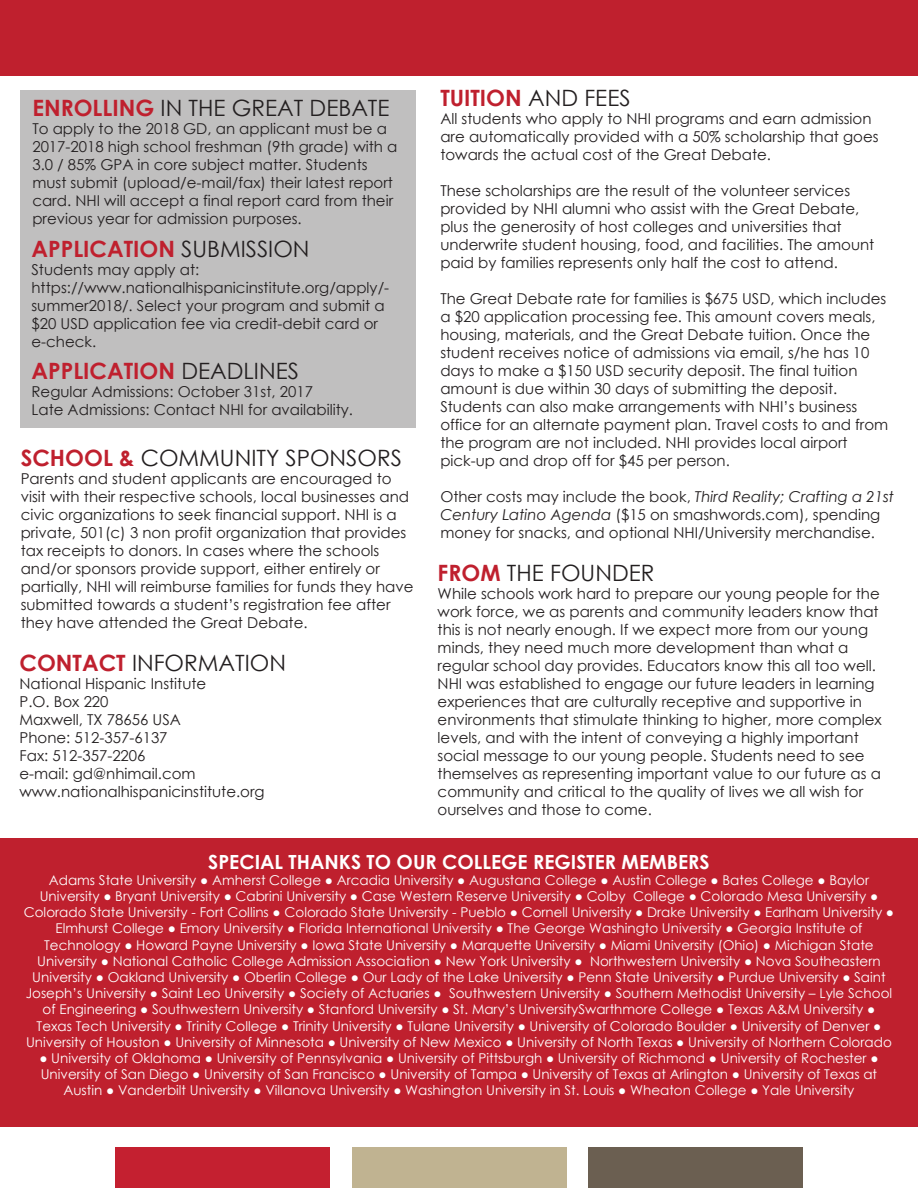
<style>
.page{position:relative;width:918px;height:1188px;background:#fff}
.page>*{position:absolute;margin:0;border:0;box-sizing:border-box;transform-origin:0 0}
.t1{font:22.5px "Century Gothic";color:#231f20}
.t2{font:700 22.5px "Century Gothic";color:#bf202e}
.t3{font:700 19.5px "Century Gothic";color:#fff}
.t4{font:15px/18px "Century Gothic";color:#231f20}
.t5{font:13.5px/16.2px "Century Gothic";color:#fff;text-align:center}
.s1{font-weight:400;color:#231f20}
.s2{font-style:italic}
.s3{font-weight:700;color:#bf202e}
</style>
<div class="page">
<div style="left:0;top:0;width:918px;height:75px;background:#bf202e"></div>
<div style="left:115px;top:1148px;width:215px;height:40px;background:#c42030"></div>
<div style="left:588px;top:1148px;width:215px;height:40px;background:#6b5f51"></div>
<div style="left:352px;top:1148px;width:214px;height:40px;background:#c0b391"></div>
<div style="left:21px;top:90px;width:395px;height:338px;background:#c0bfbf"></div>
<div style="left:0;top:838px;width:918px;height:288px;background:#bf202e"></div>
<h1 class="t2" style="left:440px;top:81px;width:192px">TUITION <span class="s1">AND FEES</span></h1>
<p class="t4" style="left:440px;top:110px;width:440px">All students who apply to NHI programs and earn admission are automatically provided with a 50% scholarship that goes towards the actual cost of the Great Debate.</p>
<p class="t4" style="left:440px;top:182px;width:436px">These scholarships are the result of the volunteer services provided by NHI alumni who assist with the Great Debate, plus the generosity of host colleges and universities that underwrite student housing, food, and facilities. The amount paid by families represents only half the cost to attend.</p>
<p class="t4" style="left:440px;top:290px;width:450px">The Great Debate rate for families is $675 USD, which includes a $20 application processing fee. This amount covers meals, housing, materials, and the Great Debate tuition. Once the student receives notice of admissions via email, s/he has 10 days to make a $150 USD security deposit. The final tuition amount is due within 30 days of submitting the deposit.<br>Students can also make arrangements with NHI’s business office for an alternate payment plan. Travel costs to and from the program are not included. NHI provides local airport pick-up and drop off for $45 per person.</p>
<p class="t4" style="left:440px;top:488px;width:455px">Other costs may include the book, <span class="s2">Third Reality; Crafting a 21st<br>Century Latino Agenda</span> ($15 on smashwords.com), spending money for snacks, and optional NHI/University merchandise.</p>
<h1 class="t1" style="left:32px;top:92px;width:359px"><span class="s3">ENROLLING</span> IN THE GREAT DEBATE</h1>
<p class="t4" style="left:32px;top:119px;width:367px">To apply to the 2018 GD, an applicant must be a 2017-2018 high school freshman (9th grade) with a 3.0 / 85% GPA in core subject matter. Students must submit (upload/e-mail/fax) their latest report card. NHI will accept a final report card from their previous year for admission purposes.</p>
<h1 class="t2" style="left:32px;top:231px;width:280px">APPLICATION <span class="s1">SUBMISSION</span></h1>
<p class="t4" style="left:32px;top:260px;width:359px">Students may apply at: https://www.nationalhispanicinstitute.org/apply/- summer2018/. Select your program and submit a $20 USD application fee via credit-debit card or e-check.</p>
<h1 class="t2" style="left:32px;top:354px;width:269px">APPLICATION <span class="s1">DEADLINES</span></h1>
<p class="t4" style="left:32px;top:382px;width:323px">Regular Admissions: October 31st, 2017<br>Late Admissions: Contact NHI for availability.</p>
<h1 class="t1" style="left:21px;top:442px;width:383px"><span class="s3">SCHOOL &amp;</span> COMMUNITY SPONSORS</h1>
<p class="t4" style="left:21px;top:470px;width:394px">Parents and student applicants are encouraged to visit with their respective schools, local businesses and civic organizations to seek financial support. NHI is a private, 501(c) 3 non profit organization that provides tax receipts to donors. In cases where the schools and/or sponsors provide support, either entirely or partially, NHI will reimburse families for funds they have submitted towards a student’s registration fee after they have attended the Great Debate.</p>
<h1 class="t1" style="left:438px;top:557px;width:218px"><span class="s3">FROM</span> THE FOUNDER</h1>
<p class="t4" style="left:438px;top:584px;width:446px">While schools work hard to prepare our young people for the work force, we as parents and community leaders know that this is not nearly enough. If we expect more from our young minds, they need much more development than what a regular school day provides. Educators know this all too well.<br>NHI was established to engage our future leaders in learning experiences that are culturally receptive and supportive in environments that stimulate thinking to higher, more complex levels, and with the intent of conveying a highly important social message to our young people. Students need to see themselves as representing important value to our future as a community and critical to the quality of lives we all wish for ourselves and those to come.</p>
<h2 class="t3" style="left:208px;top:847px;width:503px">SPECIAL THANKS TO OUR COLLEGE REGISTER MEMBERS</h2>
<p class="t5" style="left:24px;top:872px;width:872px">Adams State University ● Amherst College ● Arcadia University ● Augustana College ● Austin College ● Bates College ● Baylor University ● Bryant University ● Cabrini University ● Case Western Reserve University ● Colby College ● Colorado Mesa University ● Colorado State University - Fort Collins ● Colorado State University - Pueblo ● Cornell University ● Drake University ● Earlham University ● Elmhurst College ● Emory University ● Florida International University ● The George Washingto University ● Georgia Institute of Technology ● Howard Payne University ● Iowa State University ● Marquette University ● Miami University (Ohio) ● Michigan State University ● National Catholic College Admission Association ● New York University ● Northwestern University ● Nova Southeastern University ● Oakland University ● Oberlin College ● Our Lady of the Lake University ● Penn State University ● Purdue University ● Saint Joseph’s University ● Saint Leo University ● Society of Actuaries ● Southwestern University ● Southern Methodist University – Lyle School of Engineering ● Southwestern University ● Stanford University ● St. Mary’s UniversitySwarthmore College ● Texas A&amp;M University ● Texas Tech University ● Trinity College ● Trinity University ● Tulane University ● University of Colorado Boulder ● University of Denver ● University of Houston ● University of Minnesota ● University of New Mexico ● University of North Texas ● University of Northern Colorado</p>
<p class="t5" style="left:39px;top:1050px;width:841px">● University of Oklahoma ● University of Pennsylvania ● University of Pittsburgh ● University of Richmond ● University of Rochester ●<br>University of San Diego ● University of San Francisco ● University of Tampa ● University of Texas at Arlington ● University of Texas at<br>Austin ● Vanderbilt University ● Villanova University ● Washington University in St. Louis ● Wheaton College ● Yale University</p>
<h1 class="t1" style="left:20px;top:648px;width:268px"><span class="s3">CONTACT</span> INFORMATION</h1>
<p class="t4" style="left:20px;top:675px;width:247px">National Hispanic Institute<br>P.O. Box 220<br>Maxwell, TX 78656 USA<br>Phone: 512-357-6137<br>Fax: 512-357-2206<br>e-mail: gd@nhimail.com www.nationalhispanicinstitute.org</p>
</div>
